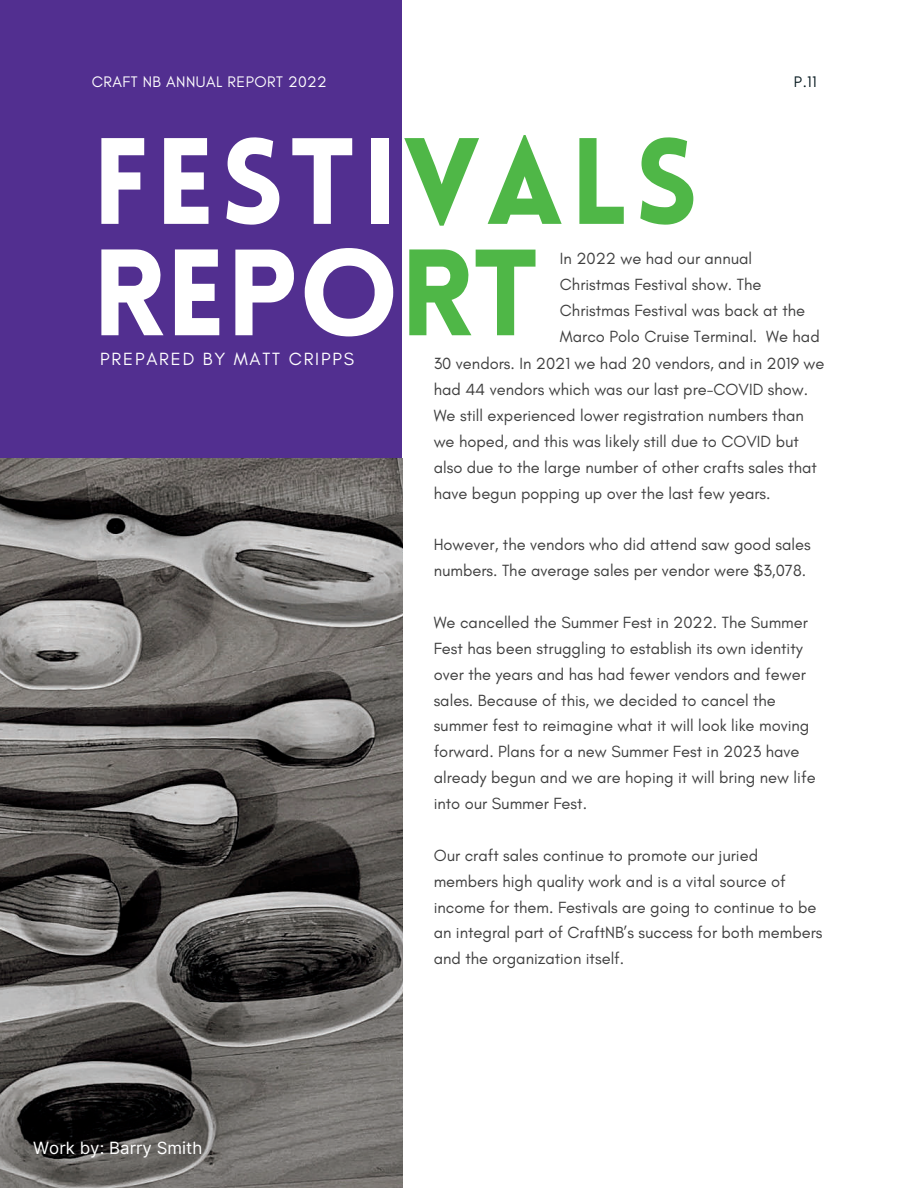
<style>
.page{position:relative;width:918px;height:1188px;background:#fff}
.page>*{position:absolute;margin:0;border:0;box-sizing:border-box;transform-origin:0 0}
.t1{font:900 120px "Lovelo";letter-spacing:.05em;color:#fff}
.t2{font:18px "Glacial Indifference";letter-spacing:.1em;color:#fff}
.t3{font:16.95px "Inter";color:#fff}
.t4{font:16.5px/25.8px "Glacial Indifference";color:#3f3f3f}
.t5{font:15.6px "Glacial Indifference";letter-spacing:.03em;color:#fff}
.t6{font:15.6px "Glacial Indifference";color:#00141a}
.s1{color:#4fb747}
</style>
<div class="page">
<div style="left:0;top:0;width:402px;height:477px;background:#522f90"></div>
<img style="left:0;top:459px;width:402px;height:729px">
<p class="t5" style="left:92px;top:72px;width:237px">CRAFT NB ANNUAL REPORT 2022</p>
<p class="t6" style="left:794px;top:72px;width:24px">P.11</p>
<p class="t1" style="left:92px;top:134px;width:608px">FESTI<span class="s1">VALS</span></p>
<p class="t1" style="left:92px;top:245px;width:449px">REPO<span class="s1">RT</span></p>
<p class="t4" style="left:560px;top:246px;width:261px">In 2022 we had our annual<br>Christmas Festival show. The<br>Christmas Festival was back at the<br>Marco Polo Cruise Terminal. We had</p>
<p class="t2" style="left:100px;top:348px;width:255px">PREPARED BY MATT CRIPPS</p>
<p class="t4" style="left:434px;top:351px;width:392px">30 vendors. In 2021 we had 20 vendors, and in 2019 we had 44 vendors which was our last pre-COVID show.<br>We still experienced lower registration numbers than we hoped, and this was likely still due to COVID but also due to the large number of other crafts sales that have begun popping up over the last few years.</p>
<p class="t4" style="left:434px;top:532px;width:379px">However, the vendors who did attend saw good sales numbers. The average sales per vendor were $3,078.</p>
<p class="t4" style="left:434px;top:609px;width:383px">We cancelled the Summer Fest in 2022. The Summer Fest has been struggling to establish its own identity over the years and has had fewer vendors and fewer sales. Because of this, we decided to cancel the summer fest to reimagine what it will look like moving forward. Plans for a new Summer Fest in 2023 have already begun and we are hoping it will bring new life into our Summer Fest.</p>
<p class="t4" style="left:434px;top:842px;width:390px">Our craft sales continue to promote our juried members high quality work and is a vital source of income for them. Festivals are going to continue to be an integral part of CraftNB’s success for both members and the organization itself.</p>
<p class="t3" style="left:33px;top:1138px;width:171px">Work by: Barry Smith</p>
</div>
